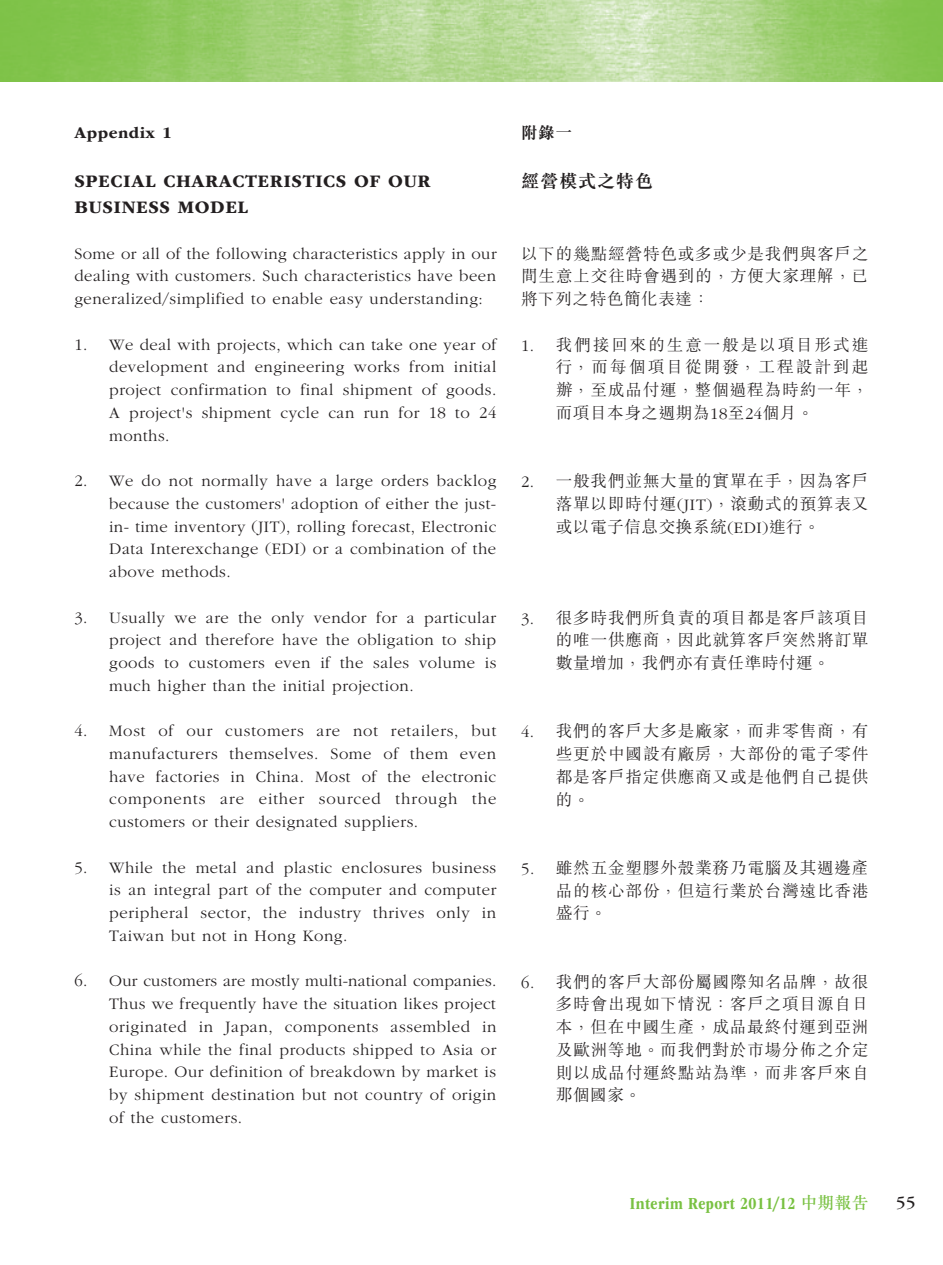
<style>
.page{position:relative;width:943px;height:1265px;background:#fff}
.page>*{position:absolute;margin:0;border:0;box-sizing:border-box;transform-origin:0 0}
.t1{font:700 18.38px/26.2px "ITC Garamond Std";letter-spacing:.03em;color:#231f20}
.t2{font:700 18.38px "M Sung HK";letter-spacing:.03em;color:#231f20}
.t3{font:700 condensed 17.5px "ITC Garamond Std";letter-spacing:.025em;color:#79c142}
.t4{font:17.5px "ITC Garamond Std";color:#231f20}
.t5{font:300 16.62px/22.8px "ITC Garamond Std";letter-spacing:.03em;color:#231f20;text-align:justify}
.t6{font:300 16.62px/22.8px "M Sung HK";letter-spacing:.05em;color:#231f20;text-align:justify}
.t7{font:700 16.62px "ITC Garamond Std";letter-spacing:.03em;color:#231f20}
.t8{font:700 16.62px "M Sung HK";color:#231f20}
.s1{font-family:"ITC Garamond Std"}
.s2{font-family:"M Sung HK";font-weight:500;font-stretch:normal;font-size:16.62px}
</style>
<div class="page">
<img style="left:0;top:0;width:943px;height:81px">
<p class="t7" style="left:74px;top:123px;width:99px">Appendix 1</p>
<p class="t1" style="left:74px;top:168px;width:357px">SPECIAL CHARACTERISTICS OF OUR<br>BUSINESS MODEL</p>
<p class="t5" style="left:74px;top:242px;width:424px">Some or all of the following characteristics apply in our dealing with customers. Such characteristics have been generalized/simplified to enable easy understanding:</p>
<p class="t5" style="left:109px;top:333px;width:389px;text-indent:-35px">1. We deal with projects, which can take one year of development and engineering works from initial project confirmation to final shipment of goods.<br>A project's shipment cycle can run for 18 to 24 months.</p>
<p class="t5" style="left:109px;top:470px;width:388px;text-indent:-35px">2. We do not normally have a large orders backlog because the customers' adoption of either the just&shy;in- time inventory (JIT), rolling forecast, Electronic Data Interexchange (EDI) or a combination of the above methods.</p>
<p class="t5" style="left:109px;top:606px;width:388px;text-indent:-35px">3. Usually we are the only vendor for a particular project and therefore have the obligation to ship goods to customers even if the sales volume is much higher than the initial projection.</p>
<p class="t5" style="left:109px;top:720px;width:389px;text-indent:-35px">4. Most of our customers are not retailers, but manufacturers themselves. Some of them even have factories in China. Most of the electronic components are either sourced through the customers or their designated suppliers.</p>
<p class="t5" style="left:109px;top:856px;width:388px;text-indent:-35px">5. While the metal and plastic enclosures business is an integral part of the computer and computer peripheral sector, the industry thrives only in Taiwan but not in Hong Kong.</p>
<p class="t5" style="left:109px;top:970px;width:389px;text-indent:-35px">6. Our customers are mostly multi-national companies.<br>Thus we frequently have the situation likes project originated in Japan, components assembled in China while the final products shipped to Asia or Europe. Our definition of breakdown by market is by shipment destination but not country of origin of the customers.</p>
<p class="t8" style="left:521px;top:121px;width:52px">附錄一</p>
<p class="t2" style="left:521px;top:168px;width:134px">經營模式之特色</p>
<p class="t6" style="left:521px;top:241px;width:349px">以下的幾點經營特色或多或少是我們與客戶之間生意上交往時會遇到的，方便大家理解，已將下列之特色簡化表達：</p>
<p class="t6" style="left:555px;top:332px;width:314px;text-indent:-35px"><span class="s1">1.</span> 我們接回來的生意一般是以項目形式進行，而每個項目從開發，工程設計到起辦，至成品付運，整個過程為時約一年，而項目本身之週期為<span class="s1">18</span>至<span class="s1">24</span>個月。</p>
<p class="t6" style="left:556px;top:469px;width:314px;text-indent:-35px"><span class="s1">2.</span> 一般我們並無大量的實單在手，因為客戶落單以即時付運<span class="s1">(JIT)</span>，滾動式的預算表又或以電子信息交換系統<span class="s1">(EDI)</span>進行。</p>
<p class="t6" style="left:556px;top:605px;width:314px;text-indent:-35px"><span class="s1">3.</span> 很多時我們所負責的項目都是客戶該項目的唯一供應商，因此就算客戶突然將訂單數量增加，我們亦有責任準時付運。</p>
<p class="t6" style="left:556px;top:719px;width:314px;text-indent:-35px"><span class="s1">4.</span> 我們的客戶大多是廠家，而非零售商，有些更於中國設有廠房，大部份的電子零件都是客戶指定供應商又或是他們自己提供的。</p>
<p class="t6" style="left:556px;top:856px;width:314px;text-indent:-35px"><span class="s1">5.</span> 雖然五金塑膠外殼業務乃電腦及其週邊產品的核心部份，但這行業於台灣遠比香港盛行。</p>
<p class="t6" style="left:556px;top:969px;width:314px;text-indent:-35px"><span class="s1">6.</span> 我們的客戶大部份屬國際知名品牌，故很多時會出現如下情況：客戶之項目源自日本，但在中國生產，成品最終付運到亞洲及歐洲等地。而我們對於市場分佈之介定則以成品付運終點站為準，而非客戶來自那個國家。</p>
<p class="t3" style="left:630px;top:1193px;width:240px">Interim Report 2011/12 <span class="s2">中期報告</span></p>
<p class="t4" style="left:896px;top:1193px;width:21px">55</p>
</div>
